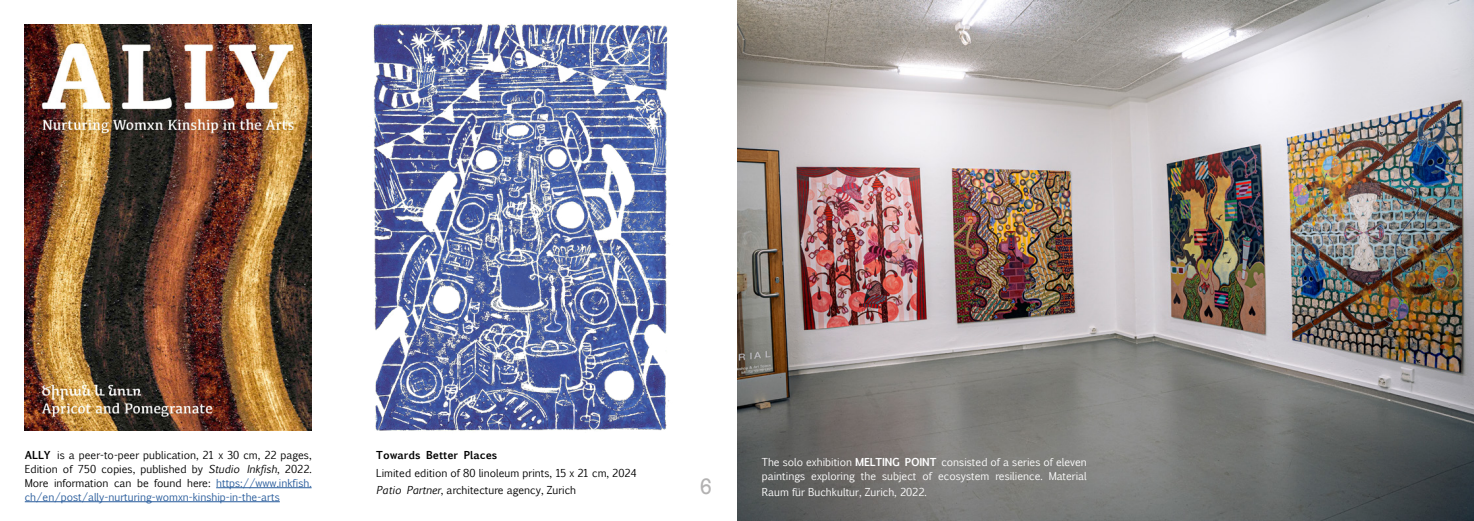
<style>
.page{position:relative;width:1474px;height:521px;background:#fff}
.page>*{position:absolute;margin:0;border:0;box-sizing:border-box;transform-origin:0 0}
.t1{font:21px "Rockwell";color:#b3b2b2}
.t2{font:10.5px/14px "Euphemia UCAS";color:#000}
.t3{font:10.5px/14px "Euphemia UCAS";color:#fff}
.t4{font:700 10.5px "Euphemia UCAS";color:#000}
.s1{font-weight:700}
.s2{font-style:italic}
.s3{color:#275b9b}
</style>
<div class="page">
<img style="left:737px;top:0;width:736px;height:521px">
<img style="left:25px;top:25px;width:286px;height:405px">
<hr style="left:216px;top:487px;width:95px;height:1px;background:#275b9b">
<hr style="left:25px;top:501px;width:255px;height:1px;background:#275b9b">
<img style="left:373px;top:23px;width:297px;height:408px">
<p class="t2" style="left:25px;top:448px;width:288px;text-align:justify"><span class="s1">ALLY</span> is a peer-to-peer publication, 21 x 30 cm, 22 pages, Edition of 750 copies, published by <span class="s2">Studio Inkfish</span>, 2022.<br>More information can be found here: <span class="s3">https://www.inkfish. ch/en/post/ally-nurturing-womxn-kinship-in-the-arts</span></p>
<p class="t4" style="left:376px;top:447px;width:122px">Towards Better Places</p>
<p class="t2" style="left:376px;top:464px;width:262px;line-height:17.5px">Limited edition of 80 linoleum prints, 15 x 21 cm, 2024<br><span class="s2">Patio Partner</span>, architecture agency, Zurich</p>
<h1 class="t1" style="left:700px;top:473px;width:14px">6</h1>
<p class="t3" style="left:761px;top:455px;width:326px">The solo exhibition <span class="s1">MELTING POINT</span> consisted of a series of eleven paintings exploring the subject of ecosystem resilience. Material</p>
<p class="t3" style="left:761px;top:485px;width:166px">Raum für Buchkultur, Zurich, 2022.</p>
</div>
